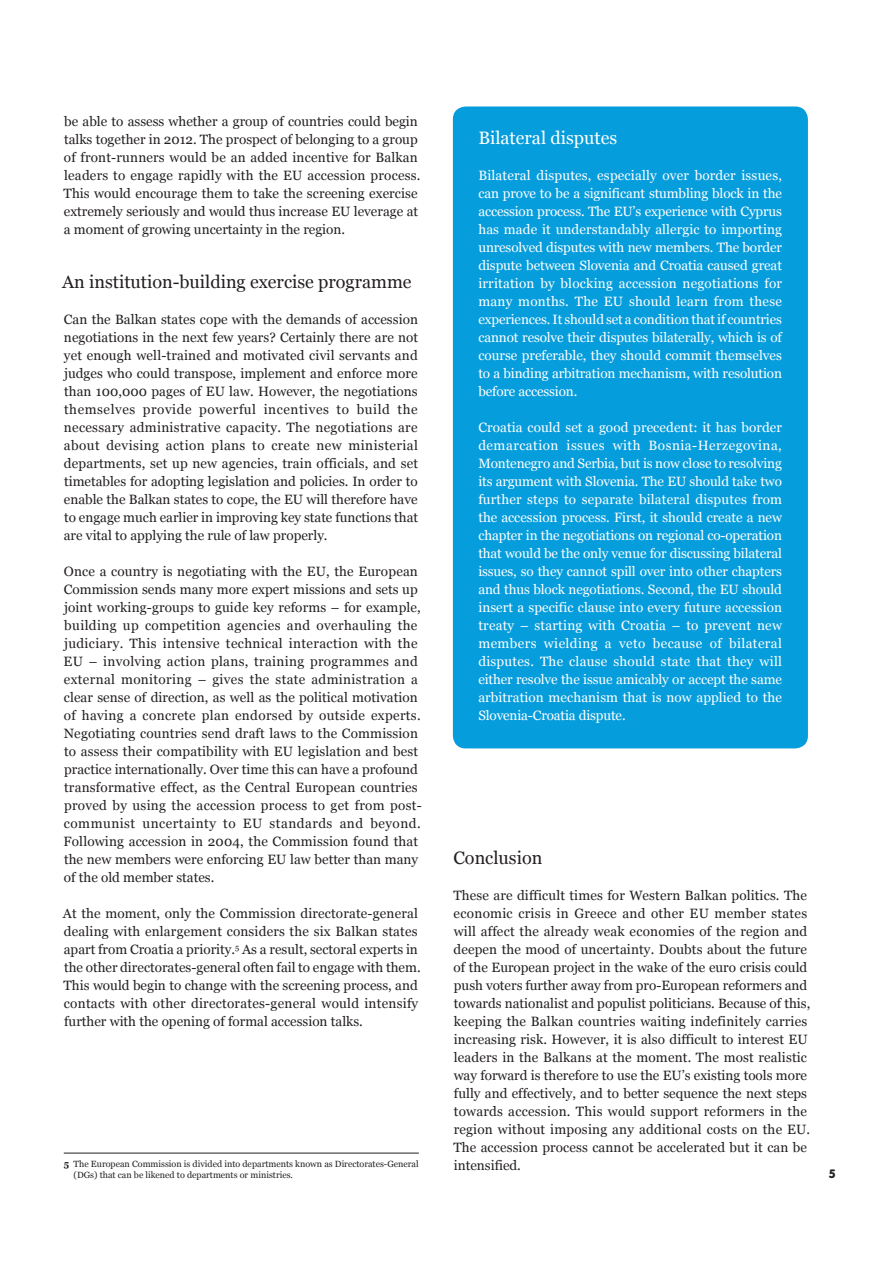
<style>
.page{position:relative;width:893px;height:1263px;background:#fff}
.page>*{position:absolute;margin:0;border:0;box-sizing:border-box;transform-origin:0 0}
.t1{font:18px "Georgia";color:#231f20}
.t2{font:18px "Georgia";color:#fff}
.t3{font:13.5px/18px "Georgia";letter-spacing:.01em;color:#231f20}
.t4{font:13.5px/18px "Georgia";letter-spacing:-.01em;color:#fff;text-align:justify}
.t5{font:900 12px "VAG Rounded";color:#231f20}
.t6{font:9px "Georgia";color:#231f20}
.s1{font-weight:700}
</style>
<div class="page">
<hr style="left:64px;top:1153px;width:355px;height:1px;background:#231f20">
<div style="left:453px;top:107px;width:355px;height:641px;background:#069ddc;border-radius:13px"></div>
<p class="t3" style="left:64px;top:113px;width:358px">be able to assess whether a group of countries could begin talks together in 2012. The prospect of belonging to a group of front-runners would be an added incentive for Balkan leaders to engage rapidly with the EU accession process.<br>This would encourage them to take the screening exercise extremely seriously and would thus increase EU leverage at a moment of growing uncertainty in the region.</p>
<h1 class="t1" style="left:62px;top:271px;width:351px">An institution-building exercise programme</h1>
<p class="t3" style="left:64px;top:311px;width:356px;text-align:justify">Can the Balkan states cope with the demands of accession negotiations in the next few years? Certainly there are not yet enough well-trained and motivated civil servants and judges who could transpose, implement and enforce more than 100,000 pages of EU law. However, the negotiations themselves provide powerful incentives to build the necessary administrative capacity. The negotiations are about devising action plans to create new ministerial departments, set up new agencies, train officials, and set timetables for adopting legislation and policies. In order to enable the Balkan states to cope, the EU will therefore have to engage much earlier in improving key state functions that are vital to applying the rule of law properly.</p>
<p class="t3" style="left:64px;top:563px;width:360px">Once a country is negotiating with the EU, the European Commission sends many more expert missions and sets up joint working-groups to guide key reforms – for example, building up competition agencies and overhauling the judiciary. This intensive technical interaction with the EU – involving action plans, training programmes and external monitoring – gives the state administration a clear sense of direction, as well as the political motivation of having a concrete plan endorsed by outside experts.<br>Negotiating countries send draft laws to the Commission to assess their compatibility with EU legislation and best practice internationally. Over time this can have a profound transformative effect, as the Central European countries proved by using the accession process to get from post&shy;communist uncertainty to EU standards and beyond.<br>Following accession in 2004, the Commission found that the new members were enforcing EU law better than many of the old member states.</p>
<p class="t3" style="left:63px;top:905px;width:359px">At the moment, only the Commission directorate-general dealing with enlargement considers the six Balkan states apart from Croatia a priority.<sup>5</sup> As a result, sectoral experts in the other directorates-general often fail to engage with them.<br>This would begin to change with the screening process, and contacts with other directorates-general would intensify further with the opening of formal accession talks.</p>
<h1 class="t2" style="left:478px;top:127px;width:140px">Bilateral disputes</h1>
<p class="t4" style="left:478px;top:167px;width:305px">Bilateral disputes, especially over border issues, can prove to be a significant stumbling block in the accession process. The EU’s experience with Cyprus has made it understandably allergic to importing unresolved disputes with new members. The border dispute between Slovenia and Croatia caused great irritation by blocking accession negotiations for many months. The EU should learn from these experiences. It should set a condition that if countries cannot resolve their disputes bilaterally, which is of course preferable, they should commit themselves to a binding arbitration mechanism, with resolution before accession.</p>
<p class="t4" style="left:478px;top:419px;width:305px">Croatia could set a good precedent: it has border demarcation issues with Bosnia-Herzegovina, Montenegro and Serbia, but is now close to resolving its argument with Slovenia. The EU should take two further steps to separate bilateral disputes from the accession process. First, it should create a new chapter in the negotiations on regional co-operation that would be the only venue for discussing bilateral issues, so they cannot spill over into other chapters and thus block negotiations. Second, the EU should insert a specific clause into every future accession treaty – starting with Croatia – to prevent new members wielding a veto because of bilateral disputes. The clause should state that they will either resolve the issue amicably or accept the same arbitration mechanism that is now applied to the Slovenia-Croatia dispute.</p>
<h1 class="t1" style="left:453px;top:847px;width:90px">Conclusion</h1>
<p class="t3" style="left:453px;top:887px;width:358px">These are difficult times for Western Balkan politics. The economic crisis in Greece and other EU member states will affect the already weak economies of the region and deepen the mood of uncertainty. Doubts about the future of the European project in the wake of the euro crisis could push voters further away from pro-European reformers and towards nationalist and populist politicians. Because of this, keeping the Balkan countries waiting indefinitely carries increasing risk. However, it is also difficult to interest EU leaders in the Balkans at the moment. The most realistic way forward is therefore to use the EU’s existing tools more fully and effectively, and to better sequence the next steps towards accession. This would support reformers in the region without imposing any additional costs on the EU.<br>The accession process cannot be accelerated but it can be</p>
<p class="t6" style="left:64px;top:1159px;width:356px"><span class="s1">5</span> The European Commission is divided into departments known as Directorates-General</p>
<p class="t3" style="left:454px;top:1157px;width:69px">intensified.</p>
<p class="t6" style="left:74px;top:1169px;width:221px">(DGs) that can be likened to departments or ministries.</p>
<p class="t5" style="left:829px;top:1166px;width:7px">5</p>
</div>
